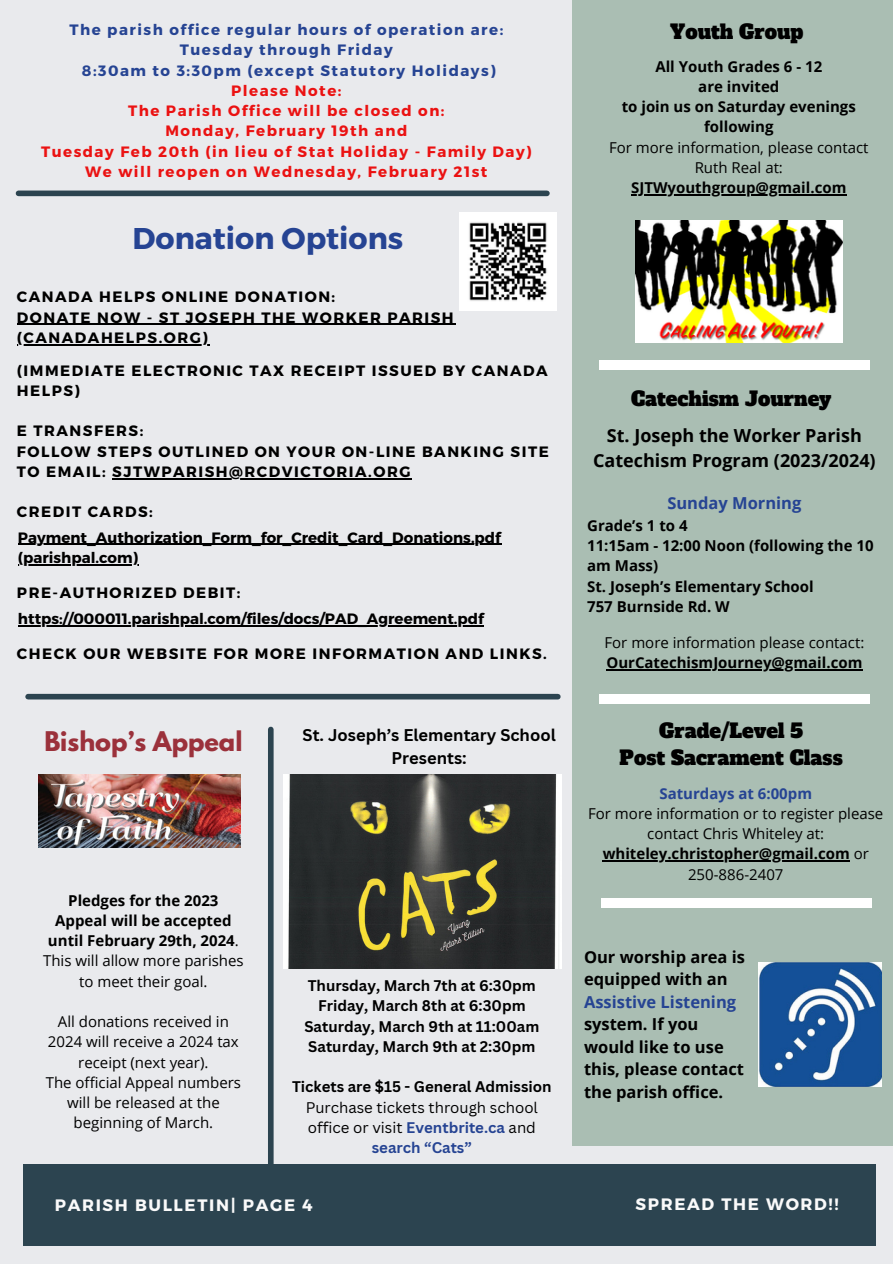
<style>
.page{position:relative;width:893px;height:1264px;background:#fff}
.page>*{position:absolute;margin:0;border:0;box-sizing:border-box;transform-origin:0 0}
.t1{font:700 30px "Montserrat";color:#264493}
.t2{font:700 24px "League Spartan";color:#9b313b}
.t3{font:19.5px/27px "Alfa Slab One";color:#000;text-align:center}
.t4{font:700 18px/24.8px "Open Sans";color:#000;text-align:center}
.t5{font:700 16.5px/22.5px "Open Sans";color:#000}
.t6{font:700 16.5px/22.5px "Canva Sans";color:#000;text-align:center}
.t7{font:700 16.5px "Montserrat";letter-spacing:.1em;color:#fafafa}
.t8{font:700 16.5px "Open Sans";color:#264493}
.t9{font:700 15px/20.2px "Open Sans";color:#000;text-align:center}
.t10{font:700 15px/20.2px "Montserrat";letter-spacing:.1em;color:#000}
.t11{font:15px/20.2px "Open Sans";color:#000;text-align:center}
.t12{font:700 15px/20.2px "Montserrat";letter-spacing:.1em;color:#eb1212;text-align:center}
.t13{font:700 15px/20.2px "Canva Sans";color:#000;text-align:center}
.t14{font:700 15px "Montserrat";color:#000}
.t15{font:15px/20.2px "Canva Sans";color:#000;text-align:center}
.t16{font:700 15px "Open Sans";color:#264493}
.s1{color:#264493}
.s2{font-weight:400}
.s3{font-weight:700;color:#264493}
</style>
<div class="page">
<div style="left:0;top:0;width:892px;height:1263px;background:#e9eaed"></div>
<div style="left:24px;top:1164px;width:851px;height:81px;background:#2c4450"></div>
<hr style="left:17px;top:324px;width:438px;height:1px;background:#000">
<hr style="left:17px;top:344px;width:192px;height:1px;background:#000">
<hr style="left:123px;top:478px;width:289px;height:1px;background:#000">
<img style="left:459px;top:212px;width:98px;height:98px">
<div style="left:19px;top:190px;width:528px;height:6px;background:#2c4450"></div>
<div style="left:572px;top:0;width:320px;height:1145px;background:#aabeb3"></div>
<img style="left:635px;top:220px;width:207px;height:123px">
<div style="left:599px;top:361px;width:270px;height:9px;background:#fff"></div>
<div style="left:28px;top:694px;width:530px;height:5px;background:#2c4450"></div>
<div style="left:601px;top:898px;width:270px;height:9px;background:#fff"></div>
<div style="left:599px;top:695px;width:270px;height:9px;background:#fff"></div>
<img style="left:758px;top:962px;width:123px;height:124px">
<img style="left:39px;top:774px;width:201px;height:73px">
<div style="left:268px;top:729px;width:5px;height:436px;background:#2c4450"></div>
<img style="left:283px;top:774px;width:278px;height:194px">
<hr style="left:18px;top:625px;width:466px;height:1px;background:#000">
<hr style="left:18px;top:544px;width:483px;height:1px;background:#000">
<hr style="left:18px;top:564px;width:120px;height:1px;background:#000">
<hr style="left:631px;top:194px;width:215px;height:1px;background:#000">
<hr style="left:602px;top:860px;width:247px;height:1px;background:#000">
<hr style="left:606px;top:669px;width:256px;height:1px;background:#000">
<p class="t12" style="left:41px;top:19px;width:492px"><span class="s1">The parish office regular hours of operation are:<br>Tuesday through Friday<br>8:30am to 3:30pm (except Statutory Holidays)<br></span>Please Note:<br>The Parish Office will be closed on:<br>Monday, February 19th and<br>Tuesday Feb 20th (in lieu of Stat Holiday - Family Day)<br>We will reopen on Wednesday, February 21st</p>
<p class="t1" style="left:132px;top:218px;width:272px">Donation Options</p>
<p class="t10" style="left:17px;top:286px;width:438px">CANADA HELPS ONLINE DONATION:<br>DONATE NOW - ST JOSEPH THE WORKER PARISH (CANADAHELPS.ORG)</p>
<p class="t10" style="left:17px;top:359px;width:532px">(IMMEDIATE ELECTRONIC TAX RECEIPT ISSUED BY CANADA<br>HELPS)</p>
<p class="t10" style="left:17px;top:420px;width:533px">E TRANSFERS:<br>FOLLOW STEPS OUTLINED ON YOUR ON-LINE BANKING SITE<br>TO EMAIL: SJTWPARISH@RCDVICTORIA.ORG</p>
<p class="t10" style="left:17px;top:501px;width:137px">CREDIT CARDS:</p>
<p class="t14" style="left:18px;top:527px;width:484px">Payment_Authorization_Form_for_Credit_Card_Donations.pdf</p>
<p class="t14" style="left:18px;top:548px;width:121px">(parishpal.com)</p>
<p class="t10" style="left:17px;top:582px;width:225px">PRE-AUTHORIZED DEBIT:</p>
<p class="t14" style="left:18px;top:609px;width:467px">https://000011.parishpal.com/files/docs/PAD_Agreement.pdf</p>
<p class="t10" style="left:17px;top:643px;width:531px">CHECK OUR WEBSITE FOR MORE INFORMATION AND LINKS.</p>
<p class="t2" style="left:44px;top:729px;width:200px">Bishop’s Appeal</p>
<p class="t6" style="left:302px;top:723px;width:255px">St. Joseph’s Elementary School<br>Presents:</p>
<h6 class="t9" style="left:43px;top:889px;width:202px">Pledges for the 2023<br>Appeal will be accepted until February 29th, 2024<span class="s2">.<br>This will allow more parishes to meet their goal.</span></h6>
<h6 class="t11" style="left:48px;top:1011px;width:192px">All donations received in<br>2024 will receive a 2024 tax receipt (next year).</h6>
<h2 class="t11" style="left:46px;top:1071px;width:197px">The official Appeal numbers will be released at the beginning of March.</h2>
<p class="t13" style="left:304px;top:975px;width:236px">Thursday, March 7th at 6:30pm<br>Friday, March 8th at 6:30pm<br>Saturday, March 9th at 11:00am<br>Saturday, March 9th at 2:30pm</p>
<p class="t13" style="left:292px;top:1076px;width:261px">Tickets are $15 - General Admission</p>
<p class="t15" style="left:305px;top:1096px;width:234px">Purchase tickets through school office or visit <span class="s3">Eventbrite.ca</span> and <span class="s3">search “Cats”</span></p>
<h4 class="t3" style="left:670px;top:19px;width:135px">Youth Group</h4>
<h3 class="t9" style="left:655px;top:56px;width:168px">All Youth Grades 6 - 12</h3>
<h6 class="t9" style="left:698px;top:76px;width:83px">are invited</h6>
<p class="t9" style="left:621px;top:96px;width:236px">to join us on Saturday evenings following</p>
<p class="t11" style="left:609px;top:137px;width:261px">For more information, please contact</p>
<p class="t11" style="left:694px;top:157px;width:90px">Ruth Real at:</p>
<h4 class="t9" style="left:631px;top:177px;width:217px">SJTWyouthgroup@gmail.com</h4>
<p class="t3" style="left:631px;top:386px;width:202px">Catechism Journey</p>
<p class="t4" style="left:593px;top:422px;width:284px">St. Joseph the Worker Parish<br>Catechism Program (2023/2024)</p>
<p class="t8" style="left:667px;top:492px;width:136px">Sunday Morning</p>
<p class="t9" style="left:587px;top:515px;width:288px;text-align:left">Grade’s 1 to 4<br>11:15am - 12:00 Noon (following the 10 am Mass)<br>St. Joseph’s Elementary School<br>757 Burnside Rd. W</p>
<p class="t11" style="left:604px;top:632px;width:261px">For more information please contact:</p>
<h1 class="t9" style="left:606px;top:652px;width:257px">OurCatechismJourney@gmail.com</h1>
<h6 class="t3" style="left:619px;top:717px;width:225px">Grade/Level 5<br>Post Sacrament Class</h6>
<p class="t16" style="left:659px;top:782px;width:154px">Saturdays at 6:00pm</p>
<p class="t11" style="left:588px;top:803px;width:297px">For more information or to register please contact Chris Whiteley at:</p>
<h6 class="t9" style="left:602px;top:843px;width:268px">whiteley.christopher@gmail.com <span class="s2">or</span></h6>
<p class="t11" style="left:688px;top:863px;width:97px">250-886-2407</p>
<h6 class="t5" style="left:584px;top:945px;width:162px">Our worship area is equipped with an<br><span class="s1">Assistive Listening </span>system. If you would like to use this, please contact the parish office.</h6>
<p class="t7" style="left:55px;top:1194px;width:259px">PARISH BULLETIN| PAGE 4</p>
<p class="t7" style="left:635px;top:1193px;width:204px">SPREAD THE WORD!!</p>
</div>
